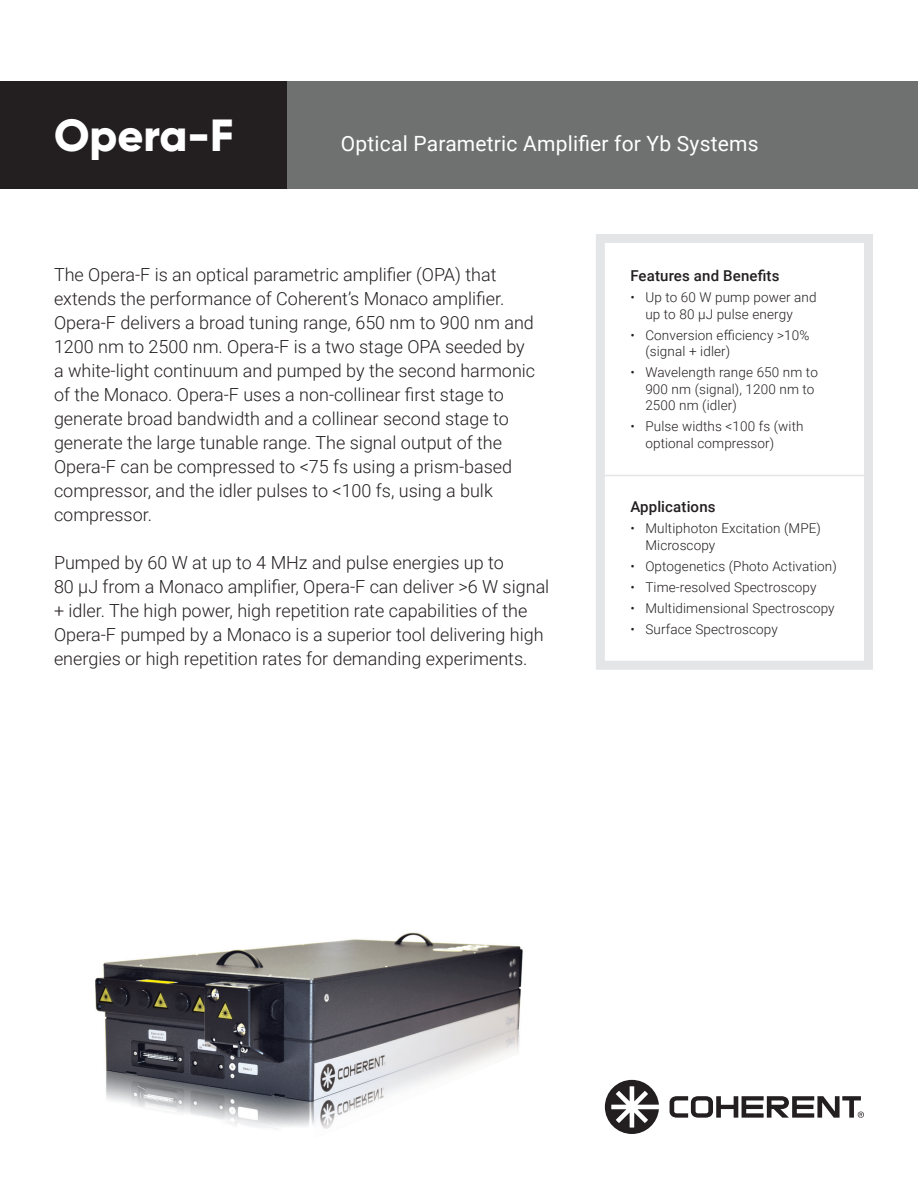
<style>
.page{position:relative;width:918px;height:1188px;background:#fff}
.page>*{position:absolute;margin:0;border:0;box-sizing:border-box;transform-origin:0 0}
.t1{font:800 45px "Gilroy";color:#fff}
.t2{font:21px "Roboto";letter-spacing:.01em;color:#fff}
.t3{font:300 18px/24px "Roboto";color:#231f20}
.t4{font:500 15px "Roboto";letter-spacing:.01em;color:#231f20}
.t5{font:300 13.5px/16.5px "Roboto";letter-spacing:.01em;color:#231f20}
</style>
<div class="page">
<div style="left:287px;top:81px;width:631px;height:108px;background:#6f7070"></div>
<div style="left:0;top:81px;width:287px;height:108px;background:#231f20"></div>
<svg style="left:670px;top:1096px;width:194px;height:22px"></svg>
<svg style="left:632px;top:1080px;width:27px;height:54px"></svg>
<svg style="left:596px;top:234px;width:277px;height:436px"></svg>
<hr style="left:605px;top:475px;width:259px;height:1px;background:#e4e5e7">
<img style="left:95px;top:932px;width:537px;height:202px">
<p class="t1" style="left:54px;top:107px;width:181px">Opera-F</p>
<p class="t2" style="left:341px;top:129px;width:419px">Optical Parametric Amplifier for Yb Systems</p>
<p class="t3" style="left:54px;top:262px;width:483px">The Opera-F is an optical parametric amplifier (OPA) that extends the performance of Coherent’s Monaco amplifier.<br>Opera-F delivers a broad tuning range, 650 nm to 900 nm and 1200 nm to 2500 nm. Opera-F is a two stage OPA seeded by a white-light continuum and pumped by the second harmonic of the Monaco. Opera-F uses a non-collinear first stage to generate broad bandwidth and a collinear second stage to generate the large tunable range. The signal output of the Opera-F can be compressed to &lt;75 fs using a prism-based compressor, and the idler pulses to &lt;100 fs, using a bulk compressor.</p>
<p class="t3" style="left:54px;top:550px;width:497px">Pumped by 60 W at up to 4 MHz and pulse energies up to<br>80 µJ from a Monaco amplifier, Opera-F can deliver &gt;6 W signal + idler. The high power, high repetition rate capabilities of the Opera-F pumped by a Monaco is a superior tool delivering high energies or high repetition rates for demanding experiments.</p>
<p class="t4" style="left:630px;top:265px;width:151px">Features and Benefits</p>
<p class="t5" style="left:645px;top:289px;width:173px;text-indent:-15px">• Up to 60 W pump power and up to 80 µJ pulse energy</p>
<p class="t5" style="left:645px;top:326px;width:165px;text-indent:-15px">• Conversion efficiency &gt;10% (signal + idler)</p>
<p class="t5" style="left:645px;top:364px;width:174px;text-indent:-15px">• Wavelength range 650 nm to<br>900 nm (signal), 1200 nm to<br>2500 nm (idler)</p>
<p class="t5" style="left:645px;top:418px;width:160px;text-indent:-15px">• Pulse widths &lt;100 fs (with optional compressor)</p>
<p class="t4" style="left:630px;top:496px;width:87px">Applications</p>
<p class="t5" style="left:645px;top:520px;width:177px;text-indent:-15px">• Multiphoton Excitation (MPE)<br>Microscopy</p>
<p class="t5" style="left:630px;top:557px;width:208px">• Optogenetics (Photo Activation)</p>
<p class="t5" style="left:630px;top:578px;width:188px">• Time-resolved Spectroscopy</p>
<p class="t5" style="left:630px;top:599px;width:206px">• Multidimensional Spectroscopy</p>
<p class="t5" style="left:630px;top:620px;width:149px">• Surface Spectroscopy</p>
</div>
